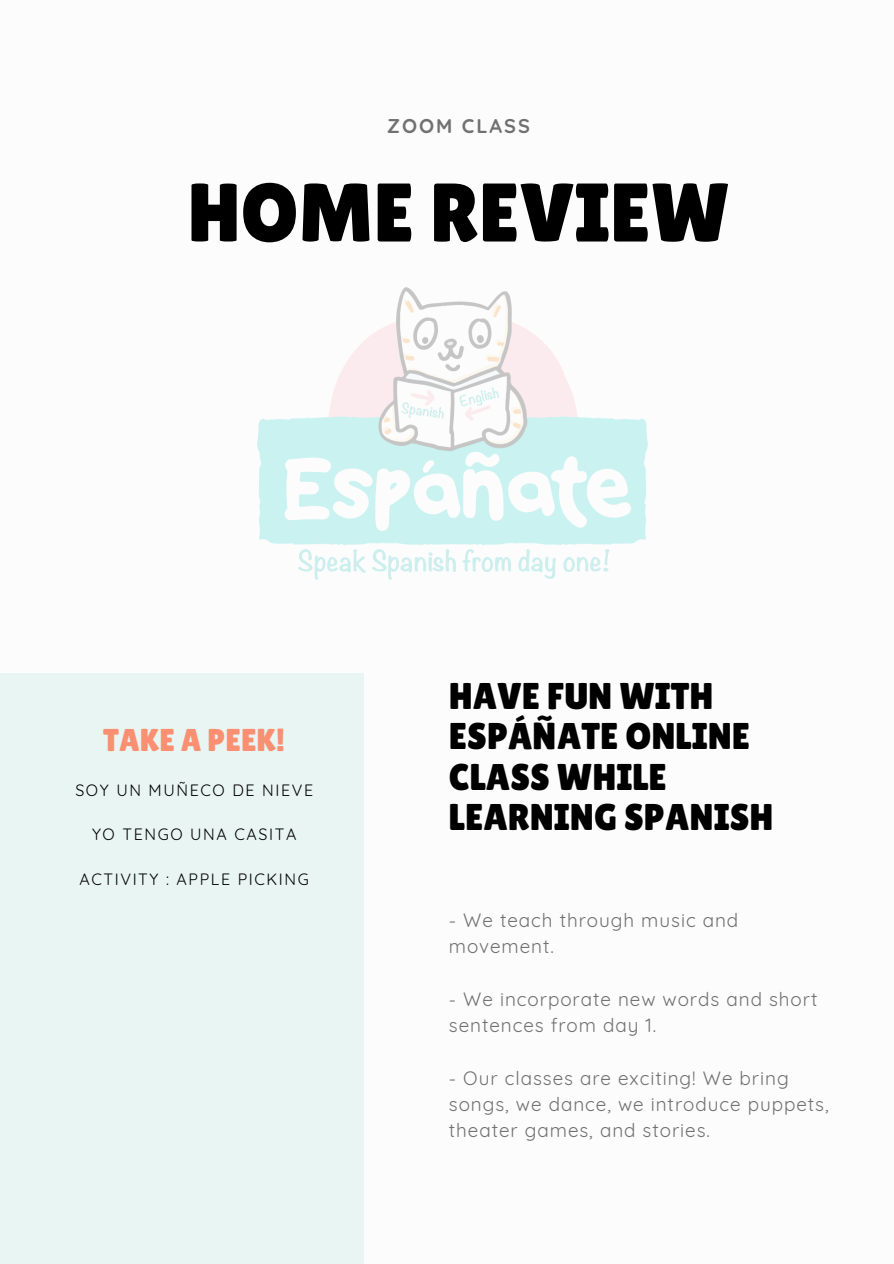
<style>
.page{position:relative;width:894px;height:1264px;background:#fff}
.page>*{position:absolute;margin:0;border:0;box-sizing:border-box;transform-origin:0 0}
.t1{font:82.8px "Lilita One";color:#000}
.t2{font:37.2px/40.5px "Lilita One";color:#000}
.t3{font:31.5px "Lilita One";color:#fa8f71}
.t4{font:700 19.8px "Quicksand";letter-spacing:.1em;color:#717171}
.t5{font:18.9px/26.4px "Quicksand";letter-spacing:.05em;color:#717171}
.t6{font:16.05px "Quicksand";letter-spacing:.1em;color:#000}
</style>
<div class="page">
<img style="left:257px;top:287px;width:391px;height:293px">
<div style="left:0;top:673px;width:364px;height:590px;background:#e8f5f2"></div>
<p class="t4" style="left:387px;top:113px;width:144px">ZOOM CLASS</p>
<p class="t1" style="left:187px;top:165px;width:543px">HOME REVIEW</p>
<p class="t3" style="left:103px;top:722px;width:183px">TAKE A PEEK!</p>
<p class="t6" style="left:75px;top:779px;width:239px">SOY UN MUÑECO DE NIEVE</p>
<p class="t6" style="left:92px;top:824px;width:206px">YO TENGO UNA CASITA</p>
<p class="t6" style="left:79px;top:868px;width:231px">ACTIVITY : APPLE PICKING</p>
<p class="t2" style="left:448px;top:675px;width:266px">HAVE FUN WITH</p>
<p class="t2" style="left:448px;top:715px;width:303px">ESPÁÑATE ONLINE<br>CLASS WHILE</p>
<p class="t2" style="left:448px;top:796px;width:326px">LEARNING SPANISH</p>
<p class="t5" style="left:448px;top:906px;width:291px">- We teach through music and movement.</p>
<p class="t5" style="left:448px;top:985px;width:370px">- We incorporate new words and short sentences from day 1.</p>
<p class="t5" style="left:448px;top:1064px;width:381px">- Our classes are exciting! We bring songs, we dance, we introduce puppets, theater games, and stories.</p>
</div>
